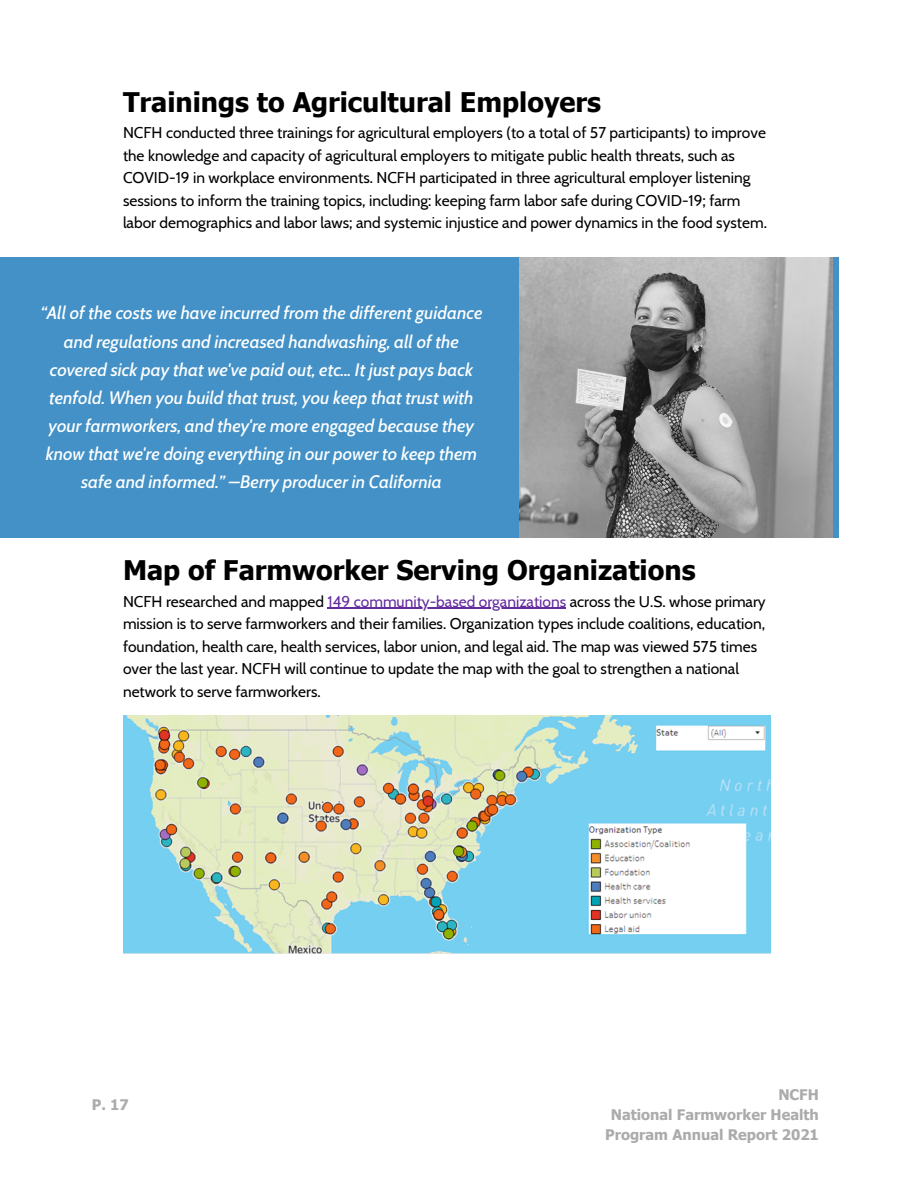
<style>
.page{position:relative;width:918px;height:1188px;background:#fff}
.page>*{position:absolute;margin:0;border:0;box-sizing:border-box;transform-origin:0 0}
.t1{font:700 27px "Tahoma";color:#000}
.t2{font:italic 500 18px/28.2px "Cabin";color:#fff;text-align:center}
.t3{font:15.45px/22.5px "Cabin";color:#000}
.t4{font:700 14.55px/20.2px "Tahoma";color:#ababab;text-align:right}
.s1{color:#632c9f}
</style>
<div class="page">
<div style="left:340px;top:258px;width:499px;height:280px;background:#4391c6"></div>
<img style="left:520px;top:258px;width:313px;height:280px">
<div style="left:0;top:258px;width:513px;height:280px;background:#4391c6"></div>
<img style="left:123px;top:715px;width:648px;height:239px">
<hr style="left:328px;top:608px;width:238px;height:1px;background:#632c9f">
<h1 class="t1" style="left:123px;top:85px;width:480px">Trainings to Agricultural Employers</h1>
<p class="t3" style="left:123px;top:121px;width:645px">NCFH conducted three trainings for agricultural employers (to a total of 57 participants) to improve the knowledge and capacity of agricultural employers to mitigate public health threats, such as COVID-19 in workplace environments. NCFH participated in three agricultural employer listening sessions to inform the training topics, including: keeping farm labor safe during COVID-19; farm labor demographics and labor laws; and systemic injustice and power dynamics in the food system.</p>
<p class="t2" style="left:40px;top:299px;width:444px">“All of the costs we have incurred from the different guidance and regulations and increased handwashing, all of the covered sick pay that we've paid out, etc... It just pays back tenfold. When you build that trust, you keep that trust with your farmworkers, and they're more engaged because they know that we're doing everything in our power to keep them safe and informed.” –Berry producer in California</p>
<h1 class="t1" style="left:123px;top:553px;width:574px">Map of Farmworker Serving Organizations</h1>
<p class="t3" style="left:123px;top:590px;width:644px">NCFH researched and mapped <span class="s1">149 community-based organizations</span> across the U.S. whose primary mission is to serve farmworkers and their families. Organization types include coalitions, education, foundation, health care, health services, labor union, and legal aid. The map was viewed 575 times over the last year. NCFH will continue to update the map with the goal to strengthen a national network to serve farmworkers.</p>
<p class="t4" style="left:92px;top:1094px;width:38px">P. 17</p>
<p class="t4" style="left:605px;top:1084px;width:215px">NCFH<br>National Farmworker Health<br>Program Annual Report 2021</p>
</div>
